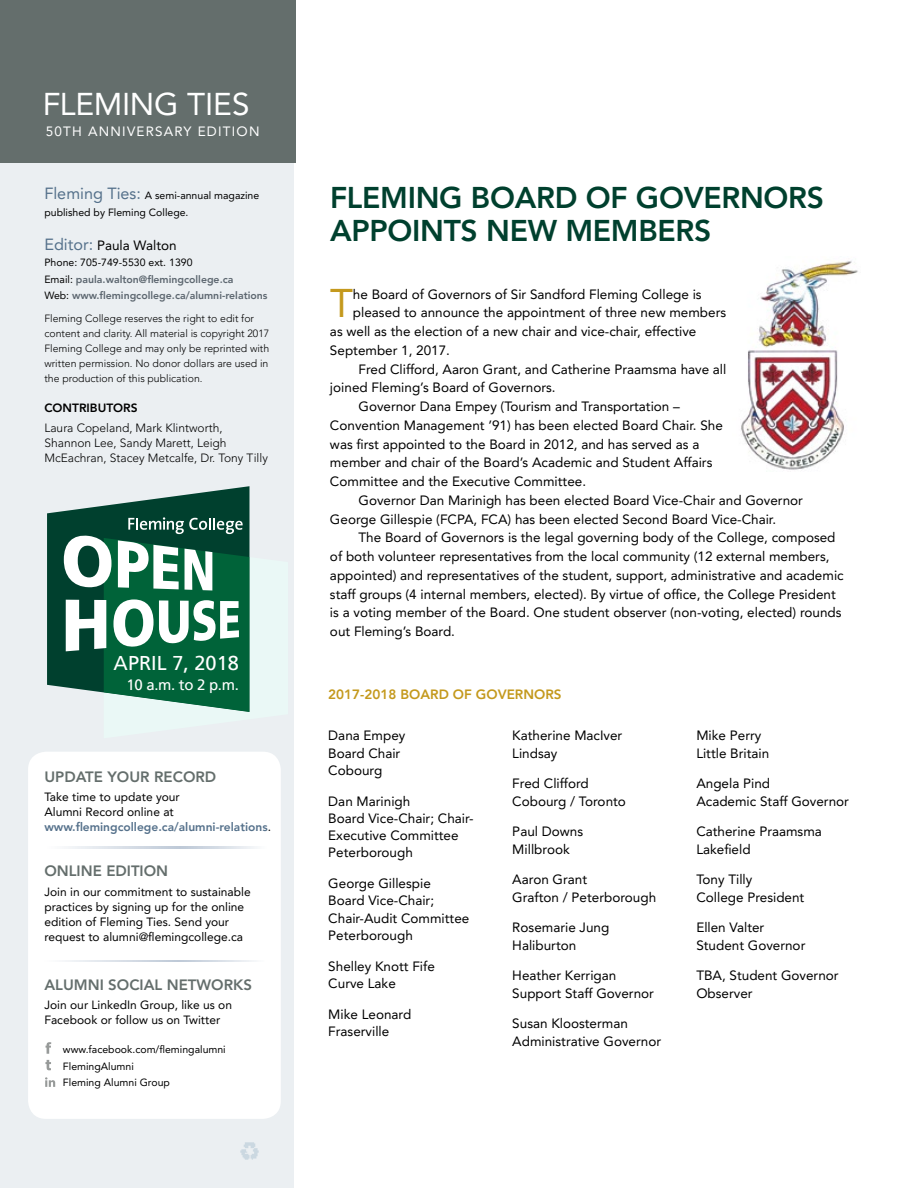
<style>
.page{position:relative;width:918px;height:1188px;background:#fff}
.page>*{position:absolute;margin:0;border:0;box-sizing:border-box;transform-origin:0 0}
.t1{font:40.05px "Avenir LT Std";color:#c4991d}
.t2{font:31.5px "Avenir LT Std";letter-spacing:-.01em;color:#fff}
.t3{font:800 30px/33px "Avenir LT Std";letter-spacing:-.01em;color:#00402e}
.t4{font:19.95px "Frutiger";color:#fff}
.t5{font:800 15px "Avenir LT Std";color:#646e6c}
.t6{font:15px "Frutiger";color:#fff}
.t7{font:13.5px/17.2px "Avenir LT Std";color:#000}
.t8{font:800 13.5px "Avenir LT Std";color:#c4991d}
.t9{font:13.5px "Avenir LT Std";letter-spacing:.09em;color:#fff}
.t10{font:12px/15px "Avenir LT Std";color:#000}
.t11{font:300 12px/15px "Avenir LT Std";color:#000}
.t12{font:800 12px "Avenir LT Std";color:#000}
.t13{font:300 10.5px/15px "Avenir LT Std";color:#000}
.t14{font:10.5px/16.5px "Avenir LT Std";color:#000}
.t15{font:800 10.5px/16.5px "Avenir LT Std";color:#5d6770}
.s1{font-size:16.2px;color:#55718b}
.s2{font-weight:400;color:#000}
.s3{font-weight:800;color:#55718b}
</style>
<div class="page">
<div style="left:0;top:0;width:294px;height:1188px;background:#ebeff2"></div>
<div style="left:28px;top:752px;width:253px;height:367px;background:#fff;border-radius:18px"></div>
<div style="left:0;top:0;width:295px;height:162px;background:#646e6c"></div>
<svg style="left:46px;top:1042px;width:5px;height:12px"></svg>
<svg style="left:45px;top:1077px;width:10px;height:10px"></svg>
<svg style="left:45px;top:1060px;width:6px;height:10px"></svg>
<svg style="left:68px;top:847px;width:187px;height:1px"></svg>
<svg style="left:65px;top:960px;width:189px;height:2px"></svg>
<img style="left:240px;top:1142px;width:19px;height:18px">
<img style="left:741px;top:260px;width:117px;height:210px">
<svg style="left:47px;top:486px;width:202px;height:201px;fill:#00402e"></svg>
<svg style="left:64px;top:517px;width:186px;height:195px"></svg>
<h2 class="t2" style="left:43px;top:86px;width:208px">FLEMING TIES</h2>
<p class="t9" style="left:46px;top:123px;width:215px">50TH ANNIVERSARY EDITION</p>
<p class="t14" style="left:44px;top:187px;width:216px"><span class="s1">Fleming Ties:</span> A semi-annual magazine published by Fleming College.</p>
<p class="t7" style="left:44px;top:237px;width:134px"><span class="s1">Editor:</span> Paula Walton</p>
<p class="t15" style="left:44px;top:254px;width:225px"><span class="s2">Phone: 705-749-5530 ext. 1390<br>Email:</span> paula.walton@flemingcollege.ca<br><span class="s2">Web:</span> www.flemingcollege.ca/alumni-relations</p>
<p class="t13" style="left:44px;top:311px;width:226px">Fleming College reserves the right to edit for content and clarity. All material is copyright 2017<br>Fleming College and may only be reprinted with written permission. No donor dollars are used in the production of this publication.</p>
<p class="t12" style="left:44px;top:401px;width:95px">CONTRIBUTORS</p>
<p class="t11" style="left:44px;top:420px;width:225px">Laura Copeland, Mark Klintworth,<br>Shannon Lee, Sandy Marett, Leigh<br>McEachran, Stacey Metcalfe, Dr. Tony Tilly</p>
<h3 class="t4" style="left:114px;top:652px;width:127px">APRIL 7, 2018</h3>
<p class="t6" style="left:126px;top:676px;width:114px">10 a.m. to 2 p.m.</p>
<p class="t5" style="left:44px;top:768px;width:173px">UPDATE YOUR RECORD</p>
<p class="t10" style="left:44px;top:790px;width:228px">Take time to update your<br>Alumni Record online at <span class="s3">www.flemingcollege.ca/alumni-relations</span>.</p>
<p class="t5" style="left:44px;top:862px;width:125px">ONLINE EDITION</p>
<p class="t10" style="left:44px;top:884px;width:208px">Join in our commitment to sustainable practices by signing up for the online edition of Fleming Ties. Send your request to alumni@flemingcollege.ca</p>
<p class="t5" style="left:44px;top:976px;width:209px">ALUMNI SOCIAL NETWORKS</p>
<p class="t10" style="left:44px;top:998px;width:189px">Join our LinkedIn Group, like us on<br>Facebook or follow us on Twitter</p>
<p class="t14" style="left:63px;top:1042px;width:164px">www.facebook.com/flemingalumni<br>FlemingAlumni<br>Fleming Alumni Group</p>
<h3 class="t3" style="left:330px;top:182px;width:496px">FLEMING BOARD OF GOVERNORS<br>APPOINTS NEW MEMBERS</h3>
<h1 class="t1" style="left:330px;top:280px;width:24px">T</h1>
<p class="t7" style="left:353px;top:285px;width:350px">he Board of Governors of Sir Sandford Fleming College is</p>
<p class="t7" style="left:353px;top:304px;width:375px">pleased to announce the appointment of three new members</p>
<p class="t7" style="left:330px;top:323px;width:368px">as well as the election of a new chair and vice-chair, effective</p>
<p class="t7" style="left:330px;top:342px;width:122px">September 1, 2017.</p>
<p class="t7" style="left:358px;top:360px;width:369px">Fred Clifford, Aaron Grant, and Catherine Praamsma have all</p>
<p class="t7" style="left:330px;top:379px;width:227px">joined Fleming’s Board of Governors.</p>
<p class="t7" style="left:358px;top:398px;width:323px">Governor Dana Empey (Tourism and Transportation –</p>
<p class="t7" style="left:330px;top:417px;width:395px">Convention Management ’91) has been elected Board Chair. She</p>
<p class="t7" style="left:330px;top:435px;width:371px">was first appointed to the Board in 2012, and has served as a</p>
<p class="t7" style="left:330px;top:454px;width:384px">member and chair of the Board’s Academic and Student Affairs</p>
<p class="t7" style="left:330px;top:473px;width:258px">Committee and the Executive Committee.</p>
<p class="t7" style="left:358px;top:492px;width:446px">Governor Dan Marinigh has been elected Board Vice-Chair and Governor</p>
<p class="t7" style="left:330px;top:510px;width:448px">George Gillespie (FCPA, FCA) has been elected Second Board Vice-Chair.</p>
<p class="t7" style="left:358px;top:529px;width:479px">The Board of Governors is the legal governing body of the College, composed</p>
<p class="t7" style="left:330px;top:548px;width:501px">of both volunteer representatives from the local community (12 external members,</p>
<p class="t7" style="left:330px;top:567px;width:515px">appointed) and representatives of the student, support, administrative and academic</p>
<p class="t7" style="left:330px;top:585px;width:507px">staff groups (4 internal members, elected). By virtue of office, the College President</p>
<p class="t7" style="left:330px;top:604px;width:513px">is a voting member of the Board. One student observer (non-voting, elected) rounds</p>
<p class="t7" style="left:330px;top:623px;width:127px">out Fleming’s Board.</p>
<p class="t8" style="left:328px;top:687px;width:235px">2017-2018 BOARD OF GOVERNORS</p>
<p class="t7" style="left:328px;top:727px;width:79px">Dana Empey<br>Board Chair<br>Cobourg</p>
<p class="t7" style="left:328px;top:792px;width:147px">Dan Marinigh<br>Board Vice-Chair; Chair-<br>Executive Committee<br>Peterborough</p>
<p class="t7" style="left:328px;top:875px;width:143px">George Gillespie<br>Board Vice-Chair;<br>Chair-Audit Committee<br>Peterborough</p>
<p class="t7" style="left:328px;top:957px;width:108px">Shelley Knott Fife<br>Curve Lake</p>
<p class="t7" style="left:328px;top:1005px;width:85px">Mike Leonard<br>Fraserville</p>
<p class="t7" style="left:512px;top:727px;width:112px">Katherine MacIver<br>Lindsay</p>
<p class="t7" style="left:512px;top:775px;width:115px">Fred Clifford<br>Cobourg / Toronto</p>
<p class="t7" style="left:512px;top:823px;width:72px">Paul Downs<br>Millbrook</p>
<p class="t7" style="left:512px;top:871px;width:145px">Aaron Grant<br>Grafton / Peterborough</p>
<p class="t7" style="left:512px;top:919px;width:99px">Rosemarie Jung<br>Haliburton</p>
<p class="t7" style="left:512px;top:967px;width:143px">Heather Kerrigan<br>Support Staff Governor</p>
<p class="t7" style="left:512px;top:1015px;width:150px">Susan Kloosterman<br>Administrative Governor</p>
<p class="t7" style="left:696px;top:727px;width:74px">Mike Perry<br>Little Britain</p>
<p class="t7" style="left:696px;top:775px;width:154px">Angela Pind<br>Academic Staff Governor</p>
<p class="t7" style="left:696px;top:823px;width:127px">Catherine Praamsma<br>Lakefield</p>
<p class="t7" style="left:696px;top:871px;width:110px">Tony Tilly<br>College President</p>
<p class="t7" style="left:696px;top:919px;width:111px">Ellen Valter<br>Student Governor</p>
<p class="t7" style="left:696px;top:967px;width:144px">TBA, Student Governor<br>Observer</p>
</div>
